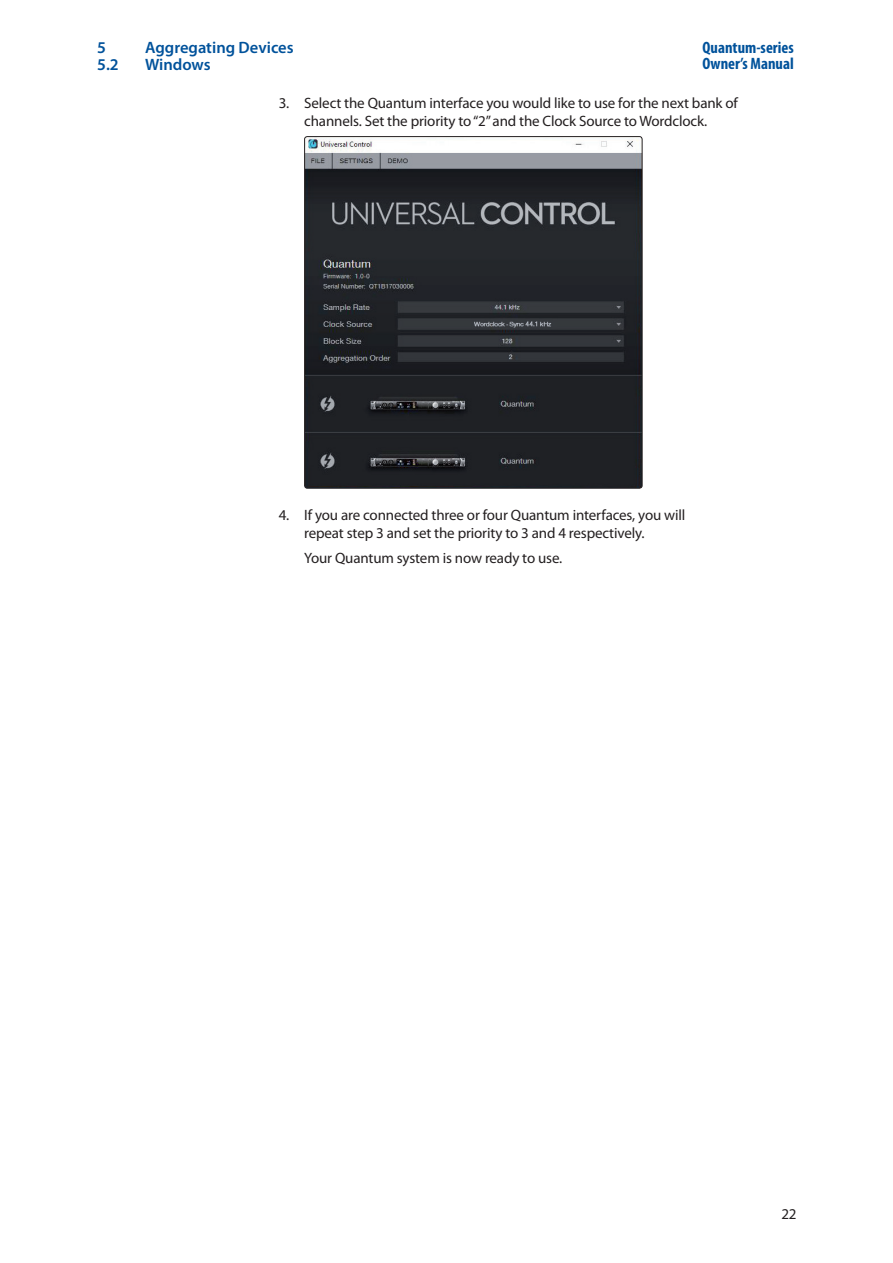
<style>
.page{position:relative;width:893px;height:1263px;background:#fff}
.page>*{position:absolute;margin:0;border:0;box-sizing:border-box;transform-origin:0 0}
.t1{font:600 16.5px "Myriad Pro";color:#01529b}
.t2{font:700 condensed 16.5px/16.5px "Myriad Pro";color:#01529b}
.Body_L2{font:15px/18px "Myriad Pro";letter-spacing:-.01em;color:#231f20;text-align:center}
</style>
<div class="page">
<img style="left:306px;top:138px;width:334px;height:349px">
<div style="left:304px;top:136px;width:338px;height:353px;border:1px solid #231f20;border-radius:3px"></div>
<p class="t2" style="left:702px;top:39px;width:93px">Quantum-series<br>Owner’s Manual</p>
<p class="Body_L2" style="left:279px;top:95px;width:461px">3. Select the Quantum interface you would like to use for the next bank of channels. Set the priority to “2” and the Clock Source to Wordclock.</p>
<p class="t1" style="left:97px;top:39px;width:10px">5</p>
<p class="t1" style="left:145px;top:39px;width:150px">Aggregating Devices</p>
<p class="t1" style="left:97px;top:55px;width:23px">5.2</p>
<p class="t1" style="left:145px;top:55px;width:67px">Windows</p>
<p class="Body_L2" style="left:304px;top:506px;width:383px;text-align:left;text-indent:-26px">4. If you are connected three or four Quantum interfaces, you will repeat step 3 and set the priority to 3 and 4 respectively.</p>
<p class="Body_L2" style="left:304px;top:549px;width:260px">Your Quantum system is now ready to use.</p>
<p class="Body_L2" style="left:781px;top:1205px;width:17px">22</p>
</div>
